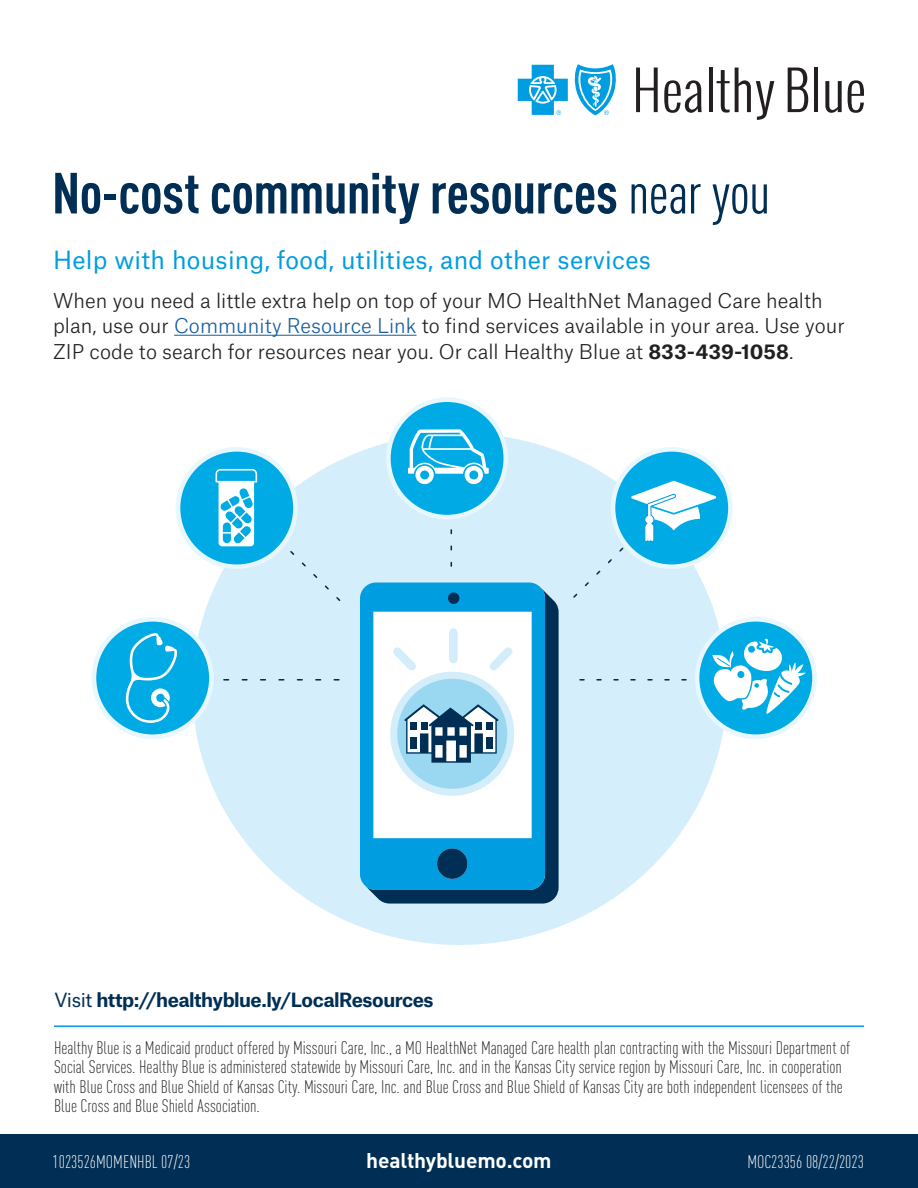
<style>
.page{position:relative;width:918px;height:1188px;background:#fff}
.page>*{position:absolute;margin:0;border:0;box-sizing:border-box;transform-origin:0 0}
.HB_LA_Main_Head{font:700 condensed 57px "DINOT";letter-spacing:-.005em;color:#002e54}
.HB_LA_Body_Text{font:24px "Atlas Grotesk";letter-spacing:.01em;color:#009de0}
.NB_LA_SubHeadline_Bo{font:700 21px "DINOT";letter-spacing:-.01em;color:#fff}
.HB_LA_Body_Text-2{font:300 19.5px/25.5px "Atlas Grotesk";color:#231f20}
.HB_LA_Body_Text-3{font:700 18.75px "Atlas Grotesk";letter-spacing:-.025em;color:#002e54}
.BMO_Disc_LEP_12pt{font:300 condensed 18px/19.5px "DINOT";color:#231f20}
.t1{font:300 condensed 18px "DINOT";color:#fff}
.s1{font-weight:400}
.s2{color:#175d9e}
.s3{font-weight:700}
</style>
<div class="page">
<div style="left:192px;top:433px;width:535px;height:512px;background:#d4effb;border-radius:50%"></div>
<svg style="left:369px;top:592px;width:190px;height:312px;background:#0d466d"></svg>
<svg style="left:277px;top:538px;width:64px;height:63px"></svg>
<svg style="left:580px;top:679px;width:107px;height:2px"></svg>
<svg style="left:223px;top:679px;width:116px;height:2px"></svg>
<div style="left:94px;top:619px;width:117px;height:118px;background:#00aae4;border-radius:50%"></div>
<div style="left:92px;top:617px;width:122px;height:122px;border:5px solid #e8f6fd;border-radius:50%"></div>
<svg style="left:697px;top:619px;width:117px;height:118px;background:#21b4e7"></svg>
<div style="left:695px;top:617px;width:122px;height:122px;border:5px solid #e8f6fd;border-radius:50%"></div>
<div style="left:613px;top:449px;width:117px;height:118px;background:#00aae4;border-radius:50%"></div>
<div style="left:611px;top:447px;width:122px;height:122px;border:5px solid #e8f6fd;border-radius:50%"></div>
<div style="left:388px;top:400px;width:118px;height:117px;background:#00aae4;border-radius:50%"></div>
<div style="left:386px;top:397px;width:122px;height:122px;border:5px solid #e8f6fd;border-radius:50%"></div>
<svg style="left:126px;top:633px;width:51px;height:90px"></svg>
<div style="left:178px;top:449px;width:117px;height:118px;background:#00aae4;border-radius:50%"></div>
<div style="left:176px;top:447px;width:122px;height:122px;border:5px solid #e8f6fd;border-radius:50%"></div>
<svg style="left:216px;top:469px;width:41px;height:77px"></svg>
<svg style="left:712px;top:638px;width:94px;height:77px"></svg>
<svg style="left:573px;top:481px;width:143px;height:118px"></svg>
<svg style="left:408px;top:429px;width:81px;height:137px"></svg>
<svg style="left:360px;top:583px;width:185px;height:302px;background:#8dcce9"></svg>
<hr style="left:174px;top:335px;width:243px;height:1px;background:#175d9e">
<div style="left:0;top:1134px;width:918px;height:54px;background:#002e54"></div>
<hr style="left:54px;top:1025px;width:810px;height:2px;background:#009de0">
<svg style="left:518px;top:65px;width:50px;height:50px"></svg>
<svg style="left:574px;top:64px;width:42px;height:51px"></svg>
<svg style="left:636px;top:68px;width:22px;height:44px"></svg>
<svg style="left:664px;top:80px;width:38px;height:33px"></svg>
<hr style="left:709px;top:68px;width:3px;height:44px;background:#231f20">
<svg style="left:717px;top:68px;width:57px;height:52px"></svg>
<svg style="left:788px;top:68px;width:20px;height:44px"></svg>
<hr style="left:814px;top:68px;width:4px;height:44px;background:#231f20">
<svg style="left:825px;top:80px;width:39px;height:33px"></svg>
<p class="HB_LA_Main_Head" style="left:52px;top:159px;width:720px">No-cost community resources <span class="s1">near you</span></p>
<p class="HB_LA_Body_Text" style="left:53px;top:240px;width:599px">Help with housing, food, utilities, and other services</p>
<p class="HB_LA_Body_Text-2" style="left:53px;top:286px;width:793px">When you need a little extra help on top of your MO HealthNet Managed Care health plan, use our <span class="s2">Community Resource Link</span> to find services available in your area. Use your<br>ZIP code to search for resources near you. Or call Healthy Blue at <span class="s3">833-439-1058</span>.</p>
<p class="HB_LA_Body_Text-3" style="left:54px;top:984px;width:381px"><span class="s1">Visit</span> http://healthyblue.ly/LocalResources</p>
<p class="BMO_Disc_LEP_12pt" style="left:54px;top:1038px;width:798px">Healthy Blue is a Medicaid product offered by Missouri Care, Inc., a MO HealthNet Managed Care health plan contracting with the Missouri Department of Social Services. Healthy Blue is administered statewide by Missouri Care, Inc. and in the Kansas City service region by Missouri Care, Inc. in cooperation with Blue Cross and Blue Shield of Kansas City. Missouri Care, Inc. and Blue Cross and Blue Shield of Kansas City are both independent licensees of the Blue Cross and Blue Shield Association.</p>
<p class="t1" style="left:53px;top:1151px;width:139px">1023526MOMENHBL 07/23</p>
<p class="NB_LA_SubHeadline_Bo" style="left:366px;top:1146px;width:187px">healthybluemo.com</p>
<p class="t1" style="left:748px;top:1151px;width:118px">MOC23356 08/22/2023</p>
</div>
